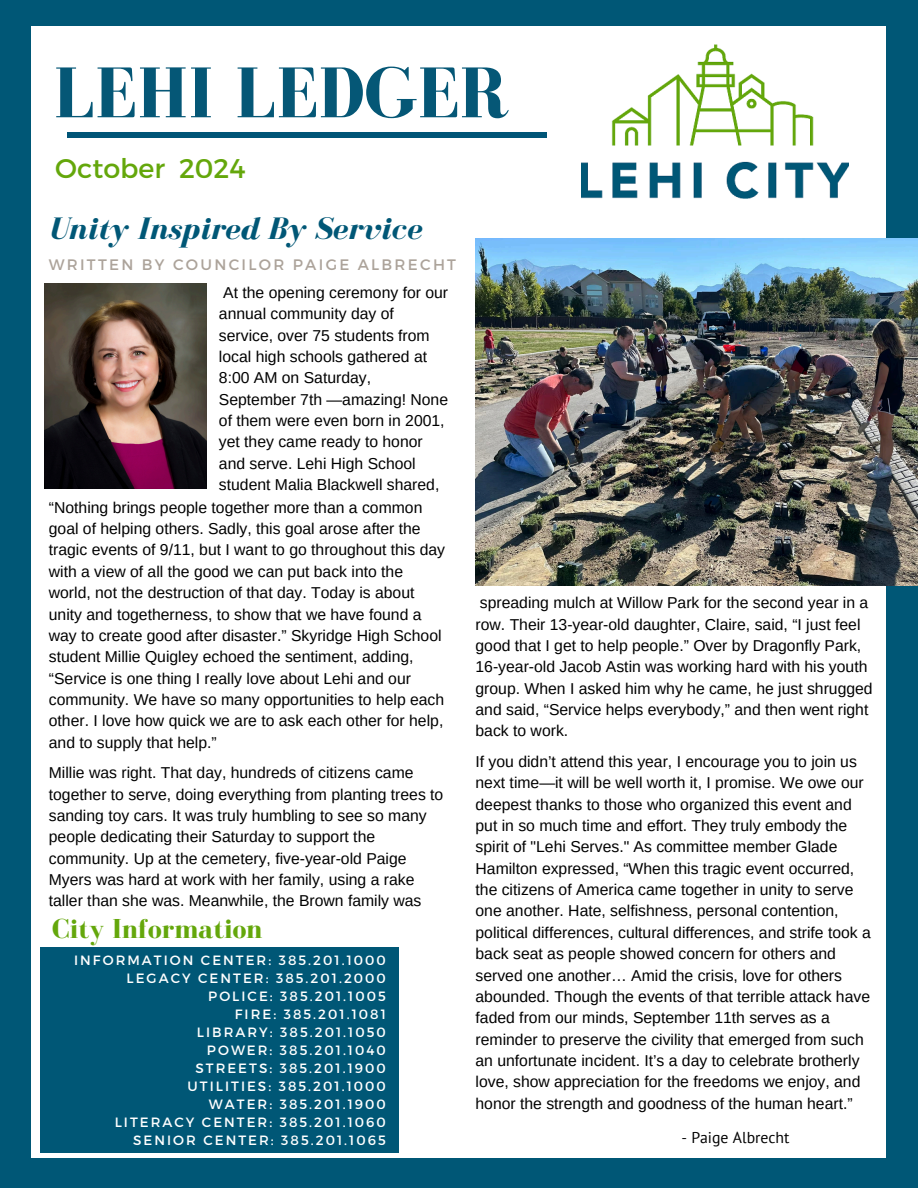
<style>
.page{position:relative;width:918px;height:1188px;background:#005776}
.page>*{position:absolute;margin:0;border:0;box-sizing:border-box;transform-origin:0 0}
.t1{font:700 73.8px "Bodoni FLF";color:#055776}
.t2{font:italic 700 31.95px "Bodoni FLF";color:#005776}
.t3{font:700 28.2px "Bodoni FLF";color:#64a70b}
.t4{font:27px "Montserrat";color:#64a70b}
.t5{font:15.75px/21.3px "Arimo";color:#000}
.t6{font:15.75px "PT Sans";color:#000}
.t7{font:15.15px "Montserrat";letter-spacing:.15em;color:#aca39a}
.t8{font:13.5px "Montserrat";letter-spacing:.15em;color:#fff}
</style>
<div class="page">
<div style="left:32px;top:26px;width:854px;height:1132px;background:#fff"></div>
<div style="left:40px;top:948px;width:358px;height:205px;background:#005776"></div>
<img style="left:582px;top:45px;width:266px;height:154px">
<div style="left:67px;top:132px;width:479px;height:5px;background:#057"></div>
<img style="left:476px;top:239px;width:442px;height:346px">
<img style="left:45px;top:284px;width:162px;height:204px">
<h1 class="t1" style="left:53px;top:53px;width:458px">LEHI LEDGER</h1>
<p class="t4" style="left:55px;top:151px;width:192px">October 2024</p>
<h6 class="t2" style="left:49px;top:211px;width:375px">Unity Inspired By Service</h6>
<h4 class="t7" style="left:49px;top:254px;width:409px">WRITTEN BY COUNCILOR PAIGE ALBRECHT</h4>
<h6 class="t5" style="left:219px;top:282px;width:231px">At the opening ceremony for our annual community day of service, over 75 students from local high schools gathered at<br>8:00 AM on Saturday,<br>September 7th —amazing! None of them were even born in 2001, yet they came ready to honor and serve. Lehi High School student Malia Blackwell shared,</h6>
<p class="t5" style="left:49px;top:497px;width:398px">“Nothing brings people together more than a common goal of helping others. Sadly, this goal arose after the tragic events of 9/11, but I want to go throughout this day with a view of all the good we can put back into the world, not the destruction of that day. Today is about unity and togetherness, to show that we have found a way to create good after disaster.” Skyridge High School student Millie Quigley echoed the sentiment, adding, “Service is one thing I really love about Lehi and our community. We have so many opportunities to help each other. I love how quick we are to ask each other for help, and to supply that help.”</p>
<h6 class="t5" style="left:49px;top:762px;width:396px">Millie was right. That day, hundreds of citizens came together to serve, doing everything from planting trees to sanding toy cars. It was truly humbling to see so many people dedicating their Saturday to support the community. Up at the cemetery, five-year-old Paige Myers was hard at work with her family, using a rake taller than she was. Meanwhile, the Brown family was</h6>
<h6 class="t3" style="left:52px;top:914px;width:212px">City Information</h6>
<p class="t8" style="left:74px;top:951px;width:313px">INFORMATION CENTER: 385.201.1000</p>
<p class="t8" style="left:127px;top:969px;width:261px">LEGACY CENTER: 385.201.2000</p>
<p class="t8" style="left:208px;top:987px;width:179px">POLICE: 385.201.1005</p>
<p class="t8" style="left:235px;top:1005px;width:153px">FIRE: 385.201.1081</p>
<p class="t8" style="left:197px;top:1023px;width:190px">LIBRARY: 385.201.1050</p>
<p class="t8" style="left:207px;top:1041px;width:180px">POWER: 385.201.1040</p>
<p class="t8" style="left:195px;top:1059px;width:192px">STREETS: 385.201.1900</p>
<p class="t8" style="left:188px;top:1077px;width:200px">UTILITIES: 385.201.1000</p>
<p class="t8" style="left:209px;top:1095px;width:178px">WATER: 385.201.1900</p>
<p class="t8" style="left:115px;top:1113px;width:273px">LITERACY CENTER: 385.201.1060</p>
<h6 class="t8" style="left:133px;top:1131px;width:254px">SENIOR CENTER: 385.201.1065</h6>
<h6 class="t5" style="left:476px;top:592px;width:399px">spreading mulch at Willow Park for the second year in a row. Their 13-year-old daughter, Claire, said, “I just feel good that I get to help people.” Over by Dragonfly Park, 16-year-old Jacob Astin was working hard with his youth group. When I asked him why he came, he just shrugged and said, “Service helps everybody,” and then went right back to work.</h6>
<h3 class="t5" style="left:476px;top:751px;width:397px">If you didn’t attend this year, I encourage you to join us next time—it will be well worth it, I promise. We owe our deepest thanks to those who organized this event and put in so much time and effort. They truly embody the spirit of "Lehi Serves." As committee member Glade Hamilton expressed, “When this tragic event occurred, the citizens of America came together in unity to serve one another. Hate, selfishness, personal contention, political differences, cultural differences, and strife took a back seat as people showed concern for others and served one another… Amid the crisis, love for others abounded. Though the events of that terrible attack have faded from our minds, September 11th serves as a reminder to preserve the civility that emerged from such an unfortunate incident. It’s a day to celebrate brotherly love, show appreciation for the freedoms we enjoy, and honor the strength and goodness of the human heart.”</h3>
<p class="t6" style="left:681px;top:1127px;width:110px">- Paige Albrecht</p>
</div>
